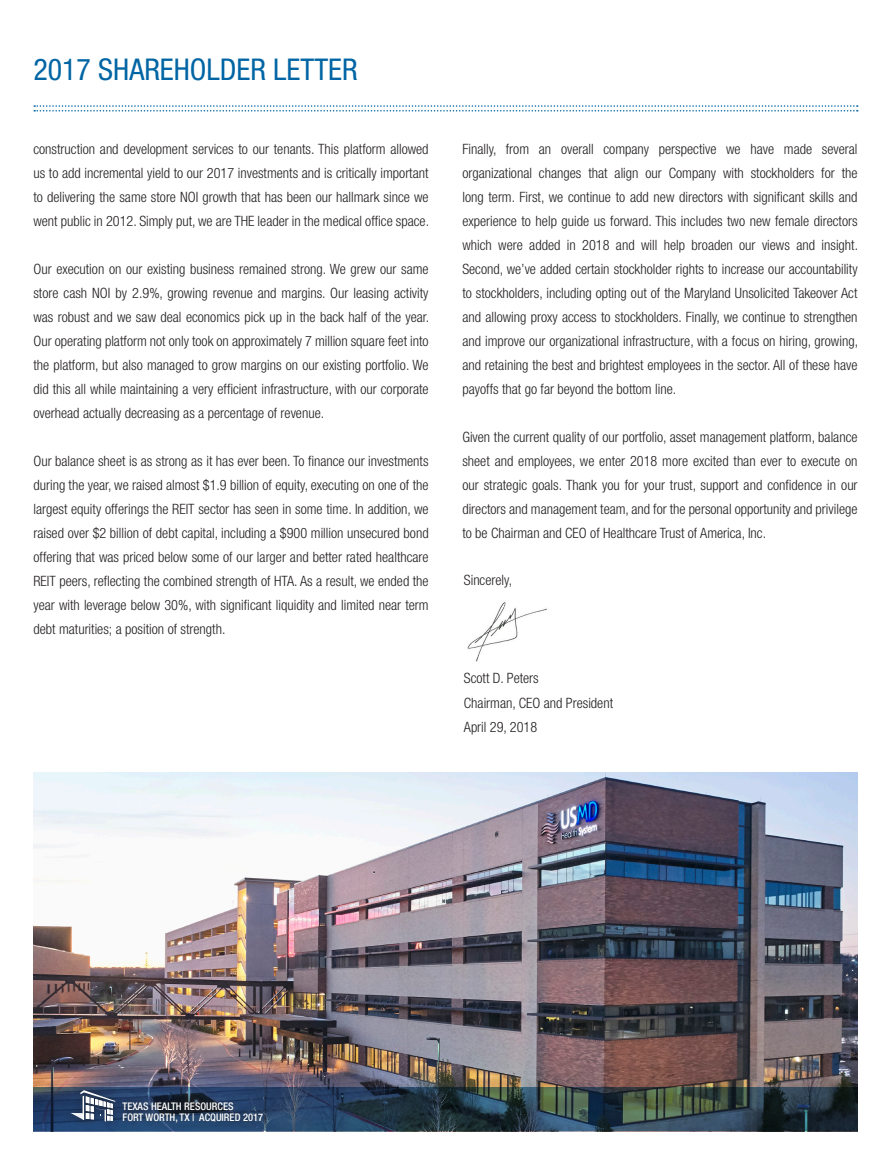
<style>
.page{position:relative;width:891px;height:1161px;background:#fff}
.page>*{position:absolute;margin:0;border:0;box-sizing:border-box;transform-origin:0 0}
.t1{font:condensed 30px "Helvetica Neue";color:#0065a4}
.t2{font:300 condensed 14.25px/24px "Helvetica Neue";color:#231f20;text-align:justify}
.t3{font:500 condensed 10.5px "Helvetica Neue";color:#fff}
</style>
<div class="page">
<svg style="left:34px;top:105px;width:824px;height:7px"></svg>
<img style="left:467px;top:602px;width:80px;height:60px">
<img style="left:33px;top:772px;width:825px;height:316px">
<svg style="left:33px;top:1088px;width:825px;height:43px;background:#2a3f4c"></svg>
<div style="left:64px;top:1083px;width:58px;height:46px;background:#231f20;opacity:.75"></div>
<svg style="left:71px;top:1090px;width:44px;height:32px"></svg>
<div style="left:116px;top:1095px;width:154px;height:34px;background:#231f20;opacity:.75"></div>
<h1 class="t1" style="left:33px;top:52px;width:326px">2017 SHAREHOLDER LETTER</h1>
<p class="t2" style="left:33px;top:137px;width:397px">construction and development services to our tenants. This platform allowed us to add incremental yield to our 2017 investments and is critically important to delivering the same store NOI growth that has been our hallmark since we went public in 2012. Simply put, we are THE leader in the medical office space.</p>
<p class="t2" style="left:33px;top:257px;width:397px">Our execution on our existing business remained strong. We grew our same store cash NOI by 2.9%, growing revenue and margins. Our leasing activity was robust and we saw deal economics pick up in the back half of the year.<br>Our operating platform not only took on approximately 7 million square feet into the platform, but also managed to grow margins on our existing portfolio. We did this all while maintaining a very efficient infrastructure, with our corporate overhead actually decreasing as a percentage of revenue.</p>
<p class="t2" style="left:33px;top:449px;width:397px">Our balance sheet is as strong as it has ever been. To finance our investments during the year, we raised almost $1.9 billion of equity, executing on one of the largest equity offerings the REIT sector has seen in some time. In addition, we raised over $2 billion of debt capital, including a $900 million unsecured bond offering that was priced below some of our larger and better rated healthcare REIT peers, reflecting the combined strength of HTA. As a result, we ended the year with leverage below 30%, with significant liquidity and limited near term debt maturities; a position of strength.</p>
<p class="t2" style="left:462px;top:137px;width:397px">Finally, from an overall company perspective we have made several organizational changes that align our Company with stockholders for the long term. First, we continue to add new directors with significant skills and experience to help guide us forward. This includes two new female directors which were added in 2018 and will help broaden our views and insight.<br>Second, we’ve added certain stockholder rights to increase our accountability to stockholders, including opting out of the Maryland Unsolicited Takeover Act and allowing proxy access to stockholders. Finally, we continue to strengthen and improve our organizational infrastructure, with a focus on hiring, growing, and retaining the best and brightest employees in the sector. All of these have payoffs that go far beyond the bottom line.</p>
<p class="t2" style="left:462px;top:425px;width:397px">Given the current quality of our portfolio, asset management platform, balance sheet and employees, we enter 2018 more excited than ever to execute on our strategic goals. Thank you for your trust, support and confidence in our directors and management team, and for the personal opportunity and privilege to be Chairman and CEO of Healthcare Trust of America, Inc.</p>
<p class="t2" style="left:464px;top:568px;width:50px">Sincerely,</p>
<p class="t2" style="left:464px;top:666px;width:76px">Scott D. Peters</p>
<p class="t2" style="left:464px;top:691px;width:151px">Chairman, CEO and President</p>
<p class="t2" style="left:464px;top:715px;width:75px">April 29, 2018</p>
<p class="t3" style="left:122px;top:1100px;width:113px">TEXAS HEALTH RESOURCES</p>
<p class="t3" style="left:122px;top:1111px;width:142px">FORT WORTH, TX | ACQUIRED 2017</p>
</div>
